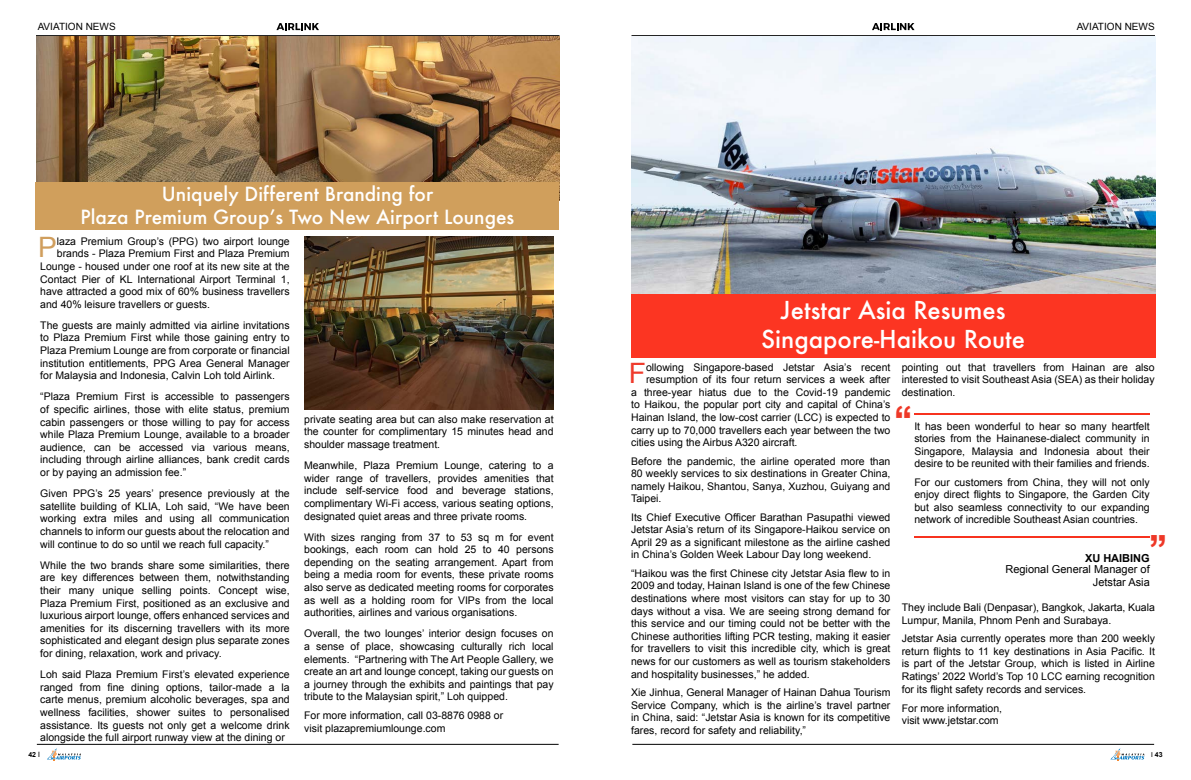
<style>
.page{position:relative;width:1191px;height:780px;background:#fff}
.page>*{position:absolute;margin:0;border:0;box-sizing:border-box;transform-origin:0 0}
.t1{font:700 41px "Arial Hebrew";color:#ee3827}
.t2{font:28.1px "Arial";color:#d09e5d}
.t3{font:28.1px "Arial";color:#ef3b2c}
.t4{font:500 24px/28.8px "Futura";color:#fff;text-align:center}
.t5{font:500 19px/23px "Futura";color:#fff;text-align:center}
.t6{font:11px/13.2px "Arial";color:#000;text-align:right}
.t7{font:700 11px "Arial";color:#000}
.t8{font:10.5px/12.6px "Arial";color:#000;text-align:justify}
.t9{font:10px "Arial";color:#000}
.t10{font:700 7px "Arial";color:#000}
.s1{font-family:"Futura BT";font-weight:500}
.s2{font-family:"Futura BT";font-weight:500;font-size:6.5px}
</style>
<div class="page">
<svg style="left:47px;top:748px;width:34px;height:12px"></svg>
<svg style="left:1110px;top:748px;width:34px;height:12px"></svg>
<hr style="left:632px;top:744px;width:522px;height:1px;background:#000">
<hr style="left:37px;top:744px;width:521px;height:1px;background:#000">
<svg style="left:872px;top:23px;width:42px;height:7px"></svg>
<hr style="left:631px;top:35px;width:524px;height:1px;background:#000">
<svg style="left:276px;top:23px;width:43px;height:7px"></svg>
<hr style="left:36px;top:35px;width:523px;height:1px;background:#000">
<img style="left:36px;top:36px;width:523px;height:146px">
<div style="left:35px;top:182px;width:524px;height:48px;background:#d09f5c"></div>
<img style="left:304px;top:237px;width:249px;height:172px">
<img style="left:631px;top:36px;width:524px;height:258px">
<div style="left:631px;top:294px;width:524px;height:64px;background:#fc3522"></div>
<hr style="left:914px;top:536px;width:235px;height:2px;background:#f7321f">
<hr style="left:914px;top:413px;width:235px;height:1px;background:#f7321f">
<p class="t9" style="left:38px;top:20px;width:79px">AVIATION NEWS</p>
<p class="t9" style="left:1076px;top:20px;width:79px">AVIATION NEWS</p>
<h3 class="t5" style="left:80px;top:182px;width:435px">Uniquely Different Branding for<br>Plaza Premium Group’s Two New Airport Lounges</h3>
<h2 class="t2" style="left:38px;top:229px;width:20px">P</h2>
<p class="t8" style="left:57px;top:235px;width:234px">laza Premium Group’s (PPG) two airport lounge</p>
<p class="t8" style="left:57px;top:247px;width:234px">brands - Plaza Premium First and Plaza Premium</p>
<p class="t8" style="left:40px;top:260px;width:251px">Lounge - housed under one roof at its new site at the</p>
<p class="t8" style="left:40px;top:272px;width:251px">Contact Pier of KL International Airport Terminal 1,</p>
<p class="t8" style="left:40px;top:285px;width:251px">have attracted a good mix of 60% business travellers</p>
<p class="t8" style="left:40px;top:298px;width:171px">and 40% leisure travellers or guests.</p>
<p class="t8" style="left:40px;top:319px;width:251px">The guests are mainly admitted via airline invitations to Plaza Premium First while those gaining entry to Plaza Premium Lounge are from corporate or financial institution entitlements, PPG Area General Manager for Malaysia and Indonesia, Calvin Loh told Airlink.</p>
<p class="t8" style="left:40px;top:390px;width:251px">“Plaza Premium First is accessible to passengers of specific airlines, those with elite status, premium cabin passengers or those willing to pay for access while Plaza Premium Lounge, available to a broader audience, can be accessed via various means, including through airline alliances, bank credit cards or by paying an admission fee.”</p>
<p class="t8" style="left:40px;top:487px;width:251px">Given PPG’s 25 years’ presence previously at the satellite building of KLIA, Loh said, “We have been working extra miles and using all communication channels to inform our guests about the relocation and will continue to do so until we reach full capacity.”</p>
<p class="t8" style="left:40px;top:558px;width:251px">While the two brands share some similarities, there are key differences between them, notwithstanding their many unique selling points. Concept wise, Plaza Premium First, positioned as an exclusive and luxurious airport lounge, offers enhanced services and amenities for its discerning travellers with its more sophisticated and elegant design plus separate zones for dining, relaxation, work and privacy.</p>
<p class="t8" style="left:40px;top:668px;width:251px">Loh said Plaza Premium First’s elevated experience ranged from fine dining options, tailor-made a la carte menus, premium alcoholic beverages, spa and wellness facilities, shower suites to personalised assistance. Its guests not only get a welcome drink alongside the full airport runway view at the dining or</p>
<p class="t8" style="left:304px;top:413px;width:251px">private seating area but can also make reservation at the counter for complimentary 15 minutes head and shoulder massage treatment.</p>
<p class="t8" style="left:304px;top:459px;width:251px">Meanwhile, Plaza Premium Lounge, catering to a wider range of travellers, provides amenities that include self-service food and beverage stations, complimentary Wi-Fi access, various seating options, designated quiet areas and three private rooms.</p>
<p class="t8" style="left:304px;top:530px;width:251px">With sizes ranging from 37 to 53 sq m for event bookings, each room can hold 25 to 40 persons depending on the seating arrangement. Apart from being a media room for events, these private rooms also serve as dedicated meeting rooms for corporates as well as a holding room for VIPs from the local authorities, airlines and various organisations.</p>
<p class="t8" style="left:304px;top:627px;width:251px">Overall, the two lounges’ interior design focuses on a sense of place, showcasing culturally rich local elements. “Partnering with The Art People Gallery, we create an art and lounge concept, taking our guests on a journey through the exhibits and paintings that pay tribute to the Malaysian spirit,” Loh quipped.</p>
<p class="t8" style="left:304px;top:709px;width:200px">For more information, call 03-8876 0988 or visit plazapremiumlounge.com</p>
<h3 class="t4" style="left:761px;top:295px;width:265px">Jetstar Asia Resumes<br>Singapore-Haikou Route</h3>
<h2 class="t3" style="left:629px;top:355px;width:19px">F</h2>
<p class="t8" style="left:646px;top:361px;width:246px">ollowing Singapore-based Jetstar Asia’s recent</p>
<p class="t8" style="left:901px;top:361px;width:254px">pointing out that travellers from Hainan are also interested to visit Southeast Asia (SEA) as their holiday destination.</p>
<p class="t8" style="left:646px;top:373px;width:246px">resumption of its four return services a week after</p>
<p class="t8" style="left:631px;top:386px;width:261px">a three-year hiatus due to the Covid-19 pandemic</p>
<p class="t8" style="left:631px;top:398px;width:261px">to Haikou, the popular port city and capital of China’s</p>
<p class="t8" style="left:631px;top:411px;width:261px">Hainan Island, the low-cost carrier (LCC) is expected to</p>
<p class="t8" style="left:631px;top:424px;width:261px">carry up to 70,000 travellers each year between the two</p>
<p class="t8" style="left:631px;top:436px;width:168px">cities using the Airbus A320 aircraft.</p>
<p class="t8" style="left:631px;top:454px;width:261px">Before the pandemic, the airline operated more than 80 weekly services to six destinations in Greater China, namely Haikou, Shantou, Sanya, Xuzhou, Guiyang and Taipei.</p>
<p class="t8" style="left:631px;top:510px;width:261px">Its Chief Executive Officer Barathan Pasupathi viewed Jetstar Asia’s return of its Singapore-Haikou service on April 29 as a significant milestone as the airline cashed in China’s Golden Week Labour Day long weekend.</p>
<p class="t8" style="left:631px;top:567px;width:261px">“Haikou was the first Chinese city Jetstar Asia flew to in 2009 and today, Hainan Island is one of the few Chinese destinations where most visitors can stay for up to 30 days without a visa. We are seeing strong demand for this service and our timing could not be better with the Chinese authorities lifting PCR testing, making it easier for travellers to visit this incredible city, which is great news for our customers as well as tourism stakeholders and hospitality businesses,” he added.</p>
<p class="t8" style="left:631px;top:686px;width:261px">Xie Jinhua, General Manager of Hainan Dahua Tourism Service Company, which is the airline’s travel partner in China, said: “Jetstar Asia is known for its competitive fares, record for safety and reliability,”</p>
<h1 class="t1" style="left:894px;top:394px;width:20px">“</h1>
<p class="t8" style="left:914px;top:419px;width:237px">It has been wonderful to hear so many heartfelt stories from the Hainanese-dialect community in Singapore, Malaysia and Indonesia about their desire to be reunited with their families and friends.</p>
<p class="t8" style="left:914px;top:475px;width:237px">For our customers from China, they will not only enjoy direct flights to Singapore, the Garden City but also seamless connectivity to our expanding network of incredible Southeast Asian countries.</p>
<p class="t7" style="left:1085px;top:550px;width:66px">XU HAIBING</p>
<p class="t6" style="left:1005px;top:562px;width:146px">Regional General Manager of<br>Jetstar Asia</p>
<h1 class="t1" style="left:1167px;top:559px;width:20px;rotate:-180deg">“</h1>
<p class="t8" style="left:901px;top:601px;width:255px">They include Bali (Denpasar), Bangkok, Jakarta, Kuala<br>Lumpur, Manila, Phnom Penh and Surabaya.</p>
<p class="t8" style="left:901px;top:632px;width:255px">Jetstar Asia currently operates more than 200 weekly return flights to 11 key destinations in Asia Pacific. It is part of the Jetstar Group, which is listed in Airline Ratings’ 2022 World’s Top 10 LCC earning recognition for its flight safety records and services.</p>
<p class="t8" style="left:901px;top:701px;width:102px">For more information, visit www.jetstar.com</p>
<p class="t10" style="left:28px;top:749px;width:13px">42 <span class="s1">l</span></p>
<p class="t10" style="left:1151px;top:749px;width:13px"><span class="s2">l</span> 43</p>
</div>
